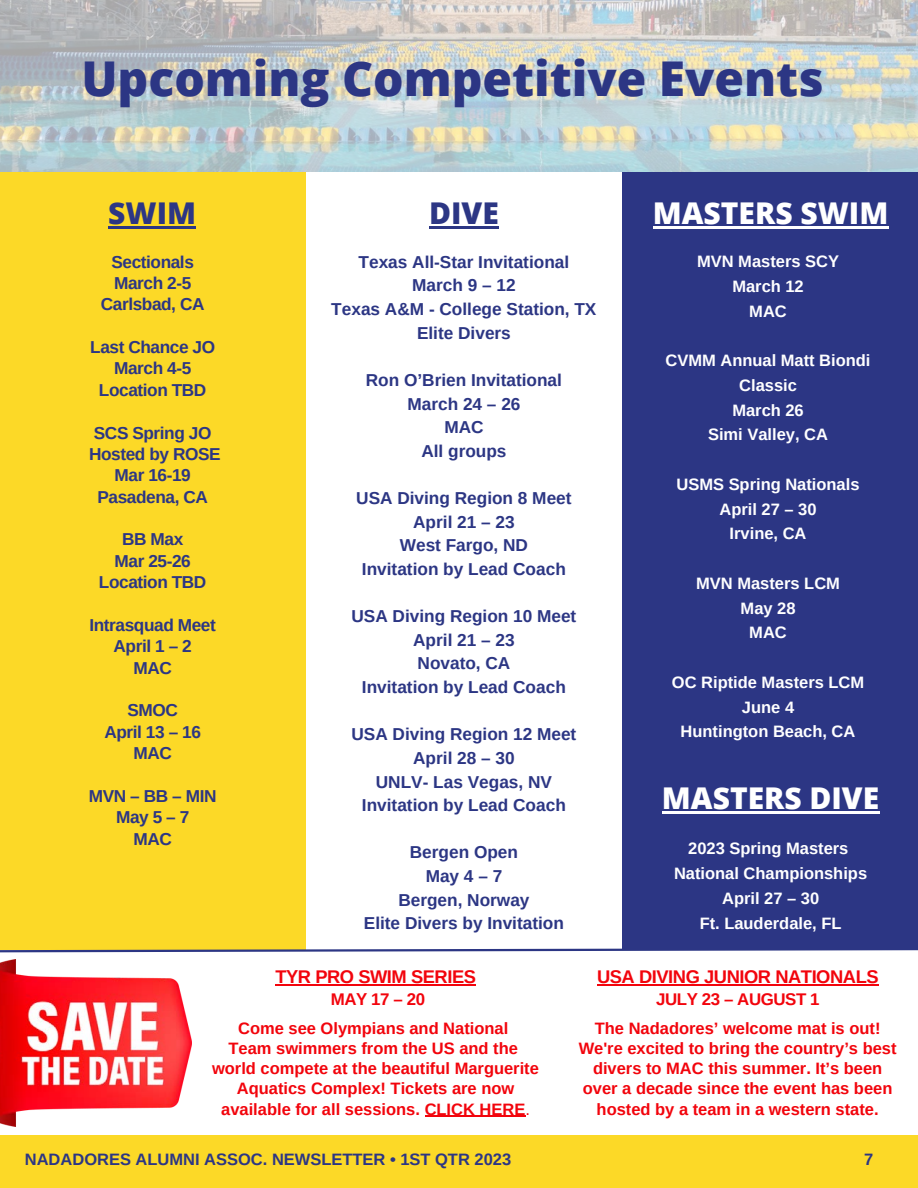
<style>
.page{position:relative;width:918px;height:1188px;background:#fff}
.page>*{position:absolute;margin:0;border:0;box-sizing:border-box;transform-origin:0 0}
.t1{font:800 48px "Open Sans";color:#2c3684}
.t2{font:800 30px "Open Sans";color:#fff}
.t3{font:800 30px "Open Sans";color:#2c3684}
.t4{font:700 18.3px "Arimo";letter-spacing:-.025em;color:#f2040c}
.t5{font:700 17.25px/23.7px "Arimo";color:#2c3684;text-align:center}
.t6{font:700 17.25px/21.3px "Arimo";letter-spacing:-.025em;color:#2c3684;text-align:center}
.t7{font:700 16.8px "Arimo";letter-spacing:-.025em;color:#f2040c}
.t8{font:700 16.5px/20.2px "Arimo";color:#f2040c;text-align:center}
.t9{font:700 16.5px/24.8px "Arimo";color:#fff;text-align:center}
.t10{font:700 16.5px "Arimo";color:#2c3684}
.s1{font-weight:400}
</style>
<div class="page">
<div style="left:0;top:172px;width:306px;height:955px;background:#fcd927"></div>
<img style="left:0;top:0;width:918px;height:172px">
<div style="left:0;top:1134px;width:918px;height:54px;background:#fcd927"></div>
<div style="left:623px;top:172px;width:295px;height:955px;background:#2c3684"></div>
<div style="left:0;top:950px;width:918px;height:184px;background:#fff"></div>
<img style="left:0;top:959px;width:192px;height:168px">
<hr style="left:108px;top:226px;width:88px;height:2px;background:#2c3684">
<hr style="left:429px;top:226px;width:70px;height:2px;background:#2c3684">
<hr style="left:653px;top:226px;width:235px;height:2px;background:#fff">
<hr style="left:662px;top:811px;width:217px;height:3px;background:#fff">
<hr style="left:275px;top:984px;width:201px;height:1px;background:#f2040c">
<hr style="left:425px;top:1116px;width:100px;height:1px;background:#f2040c">
<svg style="left:0;top:947px;width:918px;height:6px"></svg>
<hr style="left:597px;top:984px;width:281px;height:1px;background:#f2040c">
<h1 class="t1" style="left:81px;top:45px;width:744px">Upcoming Competitive Events</h1>
<h2 class="t3" style="left:108px;top:192px;width:89px">SWIM</h2>
<h2 class="t3" style="left:429px;top:192px;width:71px">DIVE</h2>
<h2 class="t2" style="left:653px;top:192px;width:237px">MASTERS SWIM</h2>
<p class="t6" style="left:101px;top:251px;width:105px">Sectionals<br>March 2-5<br>Carlsbad, CA</p>
<p class="t6" style="left:90px;top:336px;width:126px">Last Chance JO<br>March 4-5<br>Location TBD</p>
<p class="t6" style="left:89px;top:422px;width:133px">SCS Spring JO<br>Hosted by ROSE<br>Mar 16-19<br>Pasadena, CA</p>
<p class="t6" style="left:99px;top:529px;width:109px">BB Max<br>Mar 25-26<br>Location TBD</p>
<p class="t6" style="left:90px;top:614px;width:128px">Intrasquad Meet<br>April 1 – 2<br>MAC</p>
<p class="t6" style="left:104px;top:700px;width:98px">SMOC<br>April 13 – 16<br>MAC</p>
<p class="t6" style="left:89px;top:785px;width:129px">MVN – BB – MIN<br>May 5 – 7<br>MAC</p>
<p class="t5" style="left:331px;top:250px;width:267px">Texas All-Star Invitational<br>March 9 – 12<br>Texas A&amp;M - College Station, TX<br>Elite Divers</p>
<p class="t5" style="left:366px;top:368px;width:198px">Ron O’Brien Invitational<br>March 24 – 26<br>MAC<br>All groups</p>
<p class="t5" style="left:356px;top:486px;width:217px">USA Diving Region 8 Meet<br>April 21 – 23<br>West Fargo, ND<br>Invitation by Lead Coach</p>
<p class="t5" style="left:351px;top:604px;width:226px">USA Diving Region 10 Meet<br>April 21 – 23<br>Novato, CA<br>Invitation by Lead Coach</p>
<p class="t5" style="left:351px;top:722px;width:226px">USA Diving Region 12 Meet<br>April 28 – 30<br>UNLV- Las Vegas, NV<br>Invitation by Lead Coach</p>
<p class="t5" style="left:364px;top:841px;width:202px">Bergen Open<br>May 4 – 7<br>Bergen, Norway<br>Elite Divers by Invitation</p>
<p class="t9" style="left:697px;top:249px;width:143px">MVN Masters SCY<br>March 12<br>MAC</p>
<p class="t9" style="left:666px;top:348px;width:207px">CVMM Annual Matt Biondi<br>Classic<br>March 26<br>Simi Valley, CA</p>
<p class="t9" style="left:676px;top:472px;width:185px">USMS Spring Nationals<br>April 27 – 30<br>Irvine, CA</p>
<p class="t9" style="left:696px;top:571px;width:145px">MVN Masters LCM<br>May 28<br>MAC</p>
<p class="t9" style="left:672px;top:670px;width:194px">OC Riptide Masters LCM<br>June 4<br>Huntington Beach, CA</p>
<h2 class="t2" style="left:662px;top:777px;width:219px">MASTERS DIVE</h2>
<p class="t9" style="left:674px;top:836px;width:195px">2023 Spring Masters<br>National Championships<br>April 27 – 30<br>Ft. Lauderdale, FL</p>
<p class="t4" style="left:275px;top:966px;width:202px">TYR PRO SWIM SERIES</p>
<p class="t7" style="left:331px;top:990px;width:96px">MAY 17 – 20</p>
<p class="t8" style="left:212px;top:1018px;width:328px">Come see Olympians and National<br>Team swimmers from the US and the world compete at the beautiful Marguerite Aquatics Complex! Tickets are now available for all sessions. CLICK HERE<span class="s1">.</span></p>
<p class="t4" style="left:597px;top:966px;width:283px">USA DIVING JUNIOR NATIONALS</p>
<p class="t7" style="left:656px;top:990px;width:165px">JULY 23 – AUGUST 1</p>
<p class="t8" style="left:579px;top:1018px;width:319px">The Nadadores’ welcome mat is out!<br>We're excited to bring the country’s best divers to MAC this summer. It’s been over a decade since the event has been hosted by a team in a western state.</p>
<p class="t10" style="left:25px;top:1150px;width:488px">NADADORES ALUMNI ASSOC. NEWSLETTER • 1ST QTR 2023</p>
<p class="t10" style="left:864px;top:1150px;width:11px">7</p>
</div>
